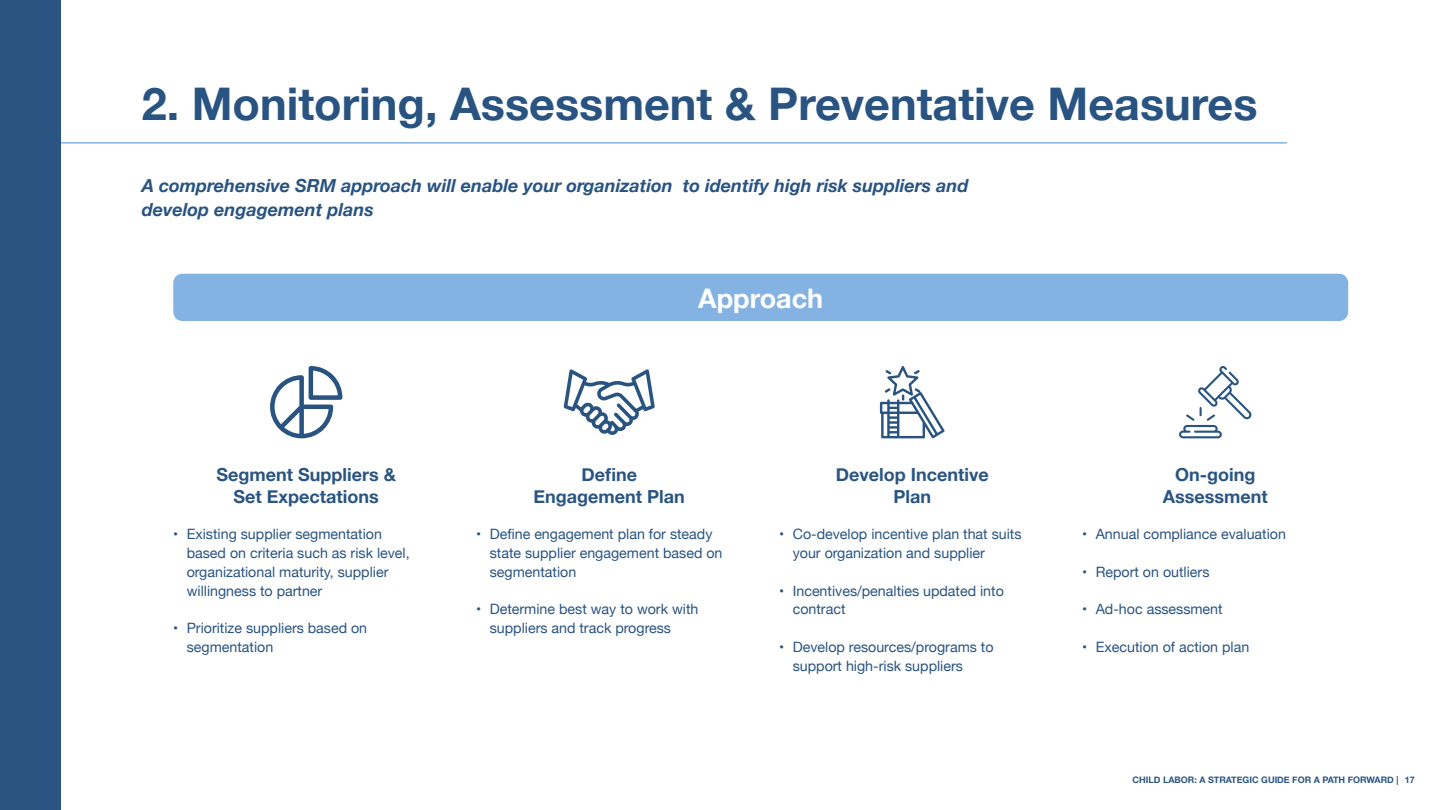
<style>
.page{position:relative;width:1440px;height:810px;background:#fff}
.page>*{position:absolute;margin:0;border:0;box-sizing:border-box;transform-origin:0 0}
.t1{font:700 45px "Helvetica Neue";color:#295482}
.t2{font:700 27px "Helvetica Neue";color:#fff}
.t3{font:italic 700 18px/24px "Helvetica Neue";color:#295482}
.t4{font:700 18px/21.6px "Helvetica Neue";color:#2a5582;text-align:center}
.t5{font:14.25px/18.8px "Helvetica Neue";color:#295482}
.t6{font:700 9px "Helvetica Neue";color:#2a5582}
</style>
<div class="page">
<div style="left:173px;top:274px;width:1175px;height:47px;background:#84b3e3;border-radius:9px"></div>
<hr style="left:0;top:142px;width:1287px;height:2px;background:#84b3e3">
<div style="left:0;top:0;width:61px;height:810px;background:#2a5582"></div>
<svg style="left:270px;top:366px;width:72px;height:72px"></svg>
<svg style="left:564px;top:369px;width:91px;height:66px"></svg>
<svg style="left:880px;top:366px;width:65px;height:73px"></svg>
<svg style="left:1179px;top:366px;width:73px;height:72px"></svg>
<h1 class="t1" style="left:142px;top:69px;width:1117px">2. Monitoring, Assessment &amp; Preventative Measures</h1>
<p class="t3" style="left:142px;top:174px;width:828px">A comprehensive SRM approach will enable your organization to identify high risk suppliers and develop engagement plans</p>
<h2 class="t2" style="left:698px;top:277px;width:127px">Approach</h2>
<p class="t4" style="left:216px;top:465px;width:181px">Segment Suppliers &amp;<br>Set Expectations</p>
<p class="t4" style="left:534px;top:465px;width:153px">Define<br>Engagement Plan</p>
<p class="t4" style="left:836px;top:465px;width:154px">Develop Incentive<br>Plan</p>
<p class="t4" style="left:1163px;top:465px;width:106px">On-going<br>Assessment</p>
<p class="t5" style="left:187px;top:526px;width:225px;text-indent:-13px">• Existing supplier segmentation based on criteria such as risk level, organizational maturity, supplier willingness to partner</p>
<p class="t5" style="left:187px;top:619px;width:182px;text-indent:-13px">• Prioritize suppliers based on segmentation</p>
<p class="t5" style="left:490px;top:526px;width:234px;text-indent:-13px">• Define engagement plan for steady state supplier engagement based on segmentation</p>
<p class="t5" style="left:490px;top:601px;width:210px;text-indent:-13px">• Determine best way to work with suppliers and track progress</p>
<p class="t5" style="left:793px;top:526px;width:230px;text-indent:-13px">• Co-develop incentive plan that suits your organization and supplier</p>
<p class="t5" style="left:793px;top:582px;width:213px;text-indent:-13px">• Incentives/penalties updated into contract</p>
<p class="t5" style="left:793px;top:638px;width:202px;text-indent:-13px">• Develop resources/programs to support high-risk suppliers</p>
<p class="t5" style="left:1082px;top:526px;width:205px">• Annual compliance evaluation</p>
<p class="t5" style="left:1082px;top:563px;width:129px">• Report on outliers</p>
<p class="t5" style="left:1082px;top:601px;width:142px">• Ad-hoc assessment</p>
<p class="t5" style="left:1082px;top:638px;width:169px">• Execution of action plan</p>
<p class="t6" style="left:1132px;top:773px;width:284px">CHILD LABOR: A STRATEGIC GUIDE FOR A PATH FORWARD | 17</p>
</div>
